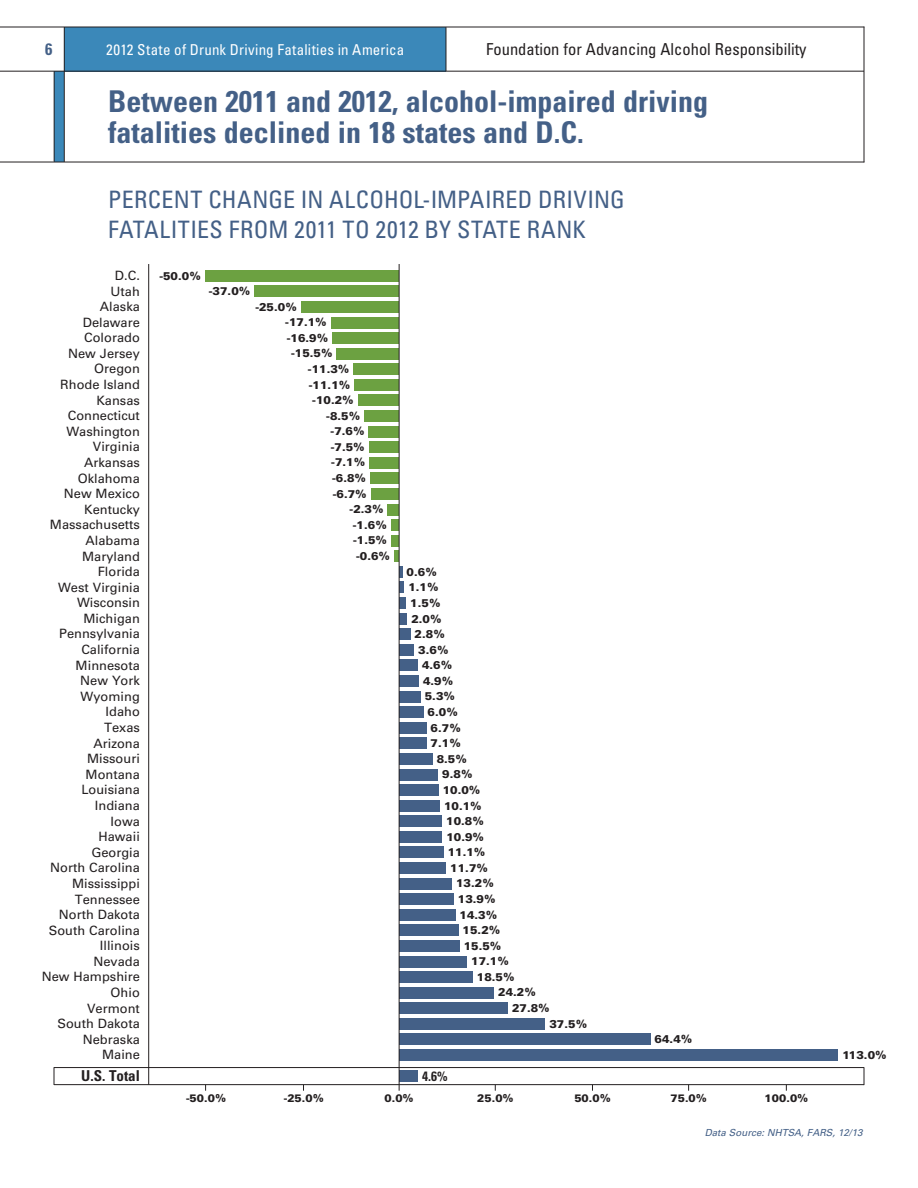
<style>
.page{position:relative;width:918px;height:1188px;background:#fff}
.page>*{position:absolute;margin:0;border:0;box-sizing:border-box;transform-origin:0 0}
.t1{font:700 condensed 30px/31.5px "Univers LT Std";color:#446087}
.t2{font:condensed 24px/30px "Univers LT Std";letter-spacing:.01em;color:#446087}
.t3{font:condensed 16.5px "Univers LT Std";color:#231f20}
.t4{font:700 condensed 16.5px "Univers LT Std";color:#446087}
.t5{font:condensed 15px "Univers LT Std";letter-spacing:.02em;color:#fff}
.t6{font:700 condensed 15px "Univers LT Std";color:#231f20}
.t7{font:700 condensed 13.5px "Univers LT Std";color:#231f20}
.t8{font:12.9px/15.6px "Univers LT Std";color:#231f20;text-align:right}
.t9{font:900 11.25px "Univers LT Std";color:#231f20}
.t10{font:900 10.95px "Univers LT Std";color:#231f20}
.t11{font:italic 9.75px "Univers LT Std";color:#446087}
</style>
<div class="page">
<div style="left:64px;top:27px;width:382px;height:44px;background:#3b88b9"></div>
<div style="left:54px;top:71px;width:10px;height:91px;background:#3b88b9"></div>
<hr style="left:864px;top:27px;width:1px;height:135px;background:#231f20">
<hr style="left:0;top:162px;width:864px;height:1px;background:#231f20">
<hr style="left:54px;top:71px;width:1px;height:91px;background:#231f20">
<hr style="left:0;top:27px;width:864px;height:1px;background:#231f20">
<hr style="left:64px;top:27px;width:1px;height:135px;background:#231f20">
<hr style="left:0;top:71px;width:864px;height:1px;background:#231f20">
<hr style="left:446px;top:27px;width:1px;height:44px;background:#231f20">
<hr style="left:148px;top:264px;width:1px;height:821px;background:#231f20">
<hr style="left:54px;top:1084px;width:810px;height:1px;background:#231f20">
<svg style="left:54px;top:1068px;width:1px;height:17px"></svg>
<svg style="left:864px;top:1067px;width:1px;height:18px"></svg>
<div style="left:399px;top:1070px;width:19px;height:12px;background:#446087"></div>
<div style="left:205px;top:270px;width:194px;height:12px;background:#6ca141"></div>
<div style="left:255px;top:286px;width:144px;height:11px;background:#6ca141"></div>
<div style="left:301px;top:301px;width:98px;height:12px;background:#6ca141"></div>
<div style="left:331px;top:317px;width:68px;height:11px;background:#6ca141"></div>
<div style="left:333px;top:332px;width:66px;height:12px;background:#6ca141"></div>
<div style="left:337px;top:348px;width:62px;height:12px;background:#6ca141"></div>
<div style="left:354px;top:364px;width:45px;height:11px;background:#6ca141"></div>
<div style="left:355px;top:379px;width:44px;height:12px;background:#6ca141"></div>
<div style="left:358px;top:395px;width:41px;height:11px;background:#6ca141"></div>
<div style="left:365px;top:410px;width:34px;height:12px;background:#6ca141"></div>
<div style="left:369px;top:426px;width:30px;height:11px;background:#6ca141"></div>
<div style="left:369px;top:441px;width:30px;height:12px;background:#6ca141"></div>
<div style="left:370px;top:457px;width:29px;height:12px;background:#6ca141"></div>
<div style="left:370px;top:473px;width:29px;height:11px;background:#6ca141"></div>
<div style="left:371px;top:488px;width:28px;height:12px;background:#6ca141"></div>
<div style="left:388px;top:504px;width:11px;height:11px;background:#6ca141"></div>
<div style="left:391px;top:519px;width:8px;height:12px;background:#6ca141"></div>
<div style="left:391px;top:535px;width:8px;height:12px;background:#6ca141"></div>
<div style="left:394px;top:551px;width:5px;height:11px;background:#6ca141"></div>
<svg style="left:400px;top:566px;width:2px;height:12px"></svg>
<div style="left:399px;top:582px;width:5px;height:11px;background:#446087"></div>
<div style="left:399px;top:597px;width:7px;height:12px;background:#446087"></div>
<div style="left:399px;top:613px;width:8px;height:11px;background:#446087"></div>
<div style="left:399px;top:628px;width:11px;height:12px;background:#446087"></div>
<div style="left:399px;top:644px;width:15px;height:12px;background:#446087"></div>
<div style="left:399px;top:675px;width:20px;height:12px;background:#446087"></div>
<div style="left:399px;top:753px;width:33px;height:12px;background:#446087"></div>
<div style="left:399px;top:660px;width:19px;height:11px;background:#446087"></div>
<div style="left:399px;top:691px;width:21px;height:11px;background:#446087"></div>
<div style="left:399px;top:706px;width:24px;height:12px;background:#446087"></div>
<div style="left:399px;top:722px;width:27px;height:12px;background:#446087"></div>
<div style="left:399px;top:738px;width:27px;height:11px;background:#446087"></div>
<div style="left:399px;top:769px;width:39px;height:11px;background:#446087"></div>
<div style="left:399px;top:784px;width:39px;height:12px;background:#446087"></div>
<div style="left:399px;top:815px;width:43px;height:12px;background:#446087"></div>
<div style="left:399px;top:800px;width:41px;height:11px;background:#446087"></div>
<div style="left:399px;top:831px;width:43px;height:12px;background:#446087"></div>
<div style="left:399px;top:847px;width:44px;height:11px;background:#446087"></div>
<div style="left:399px;top:862px;width:47px;height:12px;background:#446087"></div>
<div style="left:399px;top:878px;width:53px;height:11px;background:#446087"></div>
<div style="left:399px;top:893px;width:54px;height:12px;background:#446087"></div>
<div style="left:399px;top:909px;width:56px;height:12px;background:#446087"></div>
<div style="left:399px;top:925px;width:59px;height:11px;background:#446087"></div>
<div style="left:399px;top:940px;width:60px;height:12px;background:#446087"></div>
<div style="left:399px;top:971px;width:73px;height:12px;background:#446087"></div>
<div style="left:399px;top:987px;width:95px;height:11px;background:#446087"></div>
<div style="left:399px;top:1002px;width:109px;height:12px;background:#446087"></div>
<div style="left:399px;top:1018px;width:146px;height:12px;background:#446087"></div>
<div style="left:399px;top:1034px;width:251px;height:11px;background:#446087"></div>
<div style="left:399px;top:956px;width:68px;height:11px;background:#446087"></div>
<div style="left:399px;top:1049px;width:439px;height:12px;background:#446087"></div>
<hr style="left:399px;top:264px;width:1px;height:827px;background:#231f20">
<hr style="left:54px;top:1067px;width:810px;height:1px;background:#231f20">
<p class="t4" style="left:45px;top:39px;width:9px">6</p>
<p class="t5" style="left:106px;top:40px;width:300px">2012 State of Drunk Driving Fatalities in America</p>
<p class="t3" style="left:486px;top:39px;width:322px">Foundation for Advancing Alcohol Responsibility</p>
<h1 class="t1" style="left:108px;top:85px;width:601px">Between 2011 and 2012, alcohol-impaired driving fatalities declined in 18 states and D.C.</h1>
<h2 class="t2" style="left:108px;top:184px;width:518px">PERCENT CHANGE IN ALCOHOL-IMPAIRED DRIVING<br>FATALITIES FROM 2011 TO 2012 BY STATE RANK</h2>
<p class="t8" style="left:42px;top:268px;width:100px">D.C.<br>Utah<br>Alaska<br>Delaware<br>Colorado<br>New Jersey<br>Oregon<br>Rhode Island<br>Kansas<br>Connecticut<br>Washington<br>Virginia<br>Arkansas<br>Oklahoma<br>New Mexico<br>Kentucky<br>Massachusetts<br>Alabama<br>Maryland<br>Florida<br>West Virginia<br>Wisconsin<br>Michigan<br>Pennsylvania<br>California<br>Minnesota<br>New York<br>Wyoming<br>Idaho<br>Texas<br>Arizona<br>Missouri<br>Montana<br>Louisiana<br>Indiana<br>Iowa<br>Hawaii<br>Georgia<br>North Carolina<br>Mississippi<br>Tennessee<br>North Dakota<br>South Carolina<br>Illinois<br>Nevada<br>New Hampshire<br>Ohio<br>Vermont<br>South Dakota<br>Nebraska<br>Maine</p>
<p class="t6" style="left:81px;top:1067px;width:60px">U.S. Total</p>
<p class="t9" style="left:159px;top:268px;width:43px">-50.0%</p>
<p class="t9" style="left:209px;top:284px;width:43px">-37.0%</p>
<p class="t9" style="left:255px;top:300px;width:43px">-25.0%</p>
<p class="t9" style="left:285px;top:315px;width:43px">-17.1%</p>
<p class="t9" style="left:287px;top:331px;width:43px">-16.9%</p>
<p class="t9" style="left:291px;top:346px;width:43px">-15.5%</p>
<p class="t9" style="left:308px;top:362px;width:43px">-11.3%</p>
<p class="t9" style="left:309px;top:377px;width:43px">-11.1%</p>
<p class="t9" style="left:312px;top:393px;width:43px">-10.2%</p>
<p class="t9" style="left:326px;top:409px;width:35px">-8.5%</p>
<p class="t9" style="left:331px;top:424px;width:35px">-7.6%</p>
<p class="t9" style="left:331px;top:440px;width:35px">-7.5%</p>
<p class="t9" style="left:331px;top:455px;width:35px">-7.1%</p>
<p class="t9" style="left:332px;top:471px;width:35px">-6.8%</p>
<p class="t9" style="left:333px;top:487px;width:35px">-6.7%</p>
<p class="t9" style="left:350px;top:502px;width:35px">-2.3%</p>
<p class="t9" style="left:353px;top:518px;width:35px">-1.6%</p>
<p class="t9" style="left:353px;top:533px;width:35px">-1.5%</p>
<p class="t9" style="left:356px;top:549px;width:35px">-0.6%</p>
<p class="t9" style="left:407px;top:565px;width:32px">0.6%</p>
<p class="t9" style="left:408px;top:580px;width:32px">1.1%</p>
<p class="t9" style="left:410px;top:596px;width:32px">1.5%</p>
<p class="t9" style="left:411px;top:611px;width:32px">2.0%</p>
<p class="t9" style="left:415px;top:627px;width:32px">2.8%</p>
<p class="t9" style="left:418px;top:643px;width:32px">3.6%</p>
<p class="t9" style="left:422px;top:658px;width:32px">4.6%</p>
<p class="t9" style="left:423px;top:674px;width:32px">4.9%</p>
<p class="t9" style="left:425px;top:689px;width:32px">5.3%</p>
<p class="t9" style="left:428px;top:705px;width:32px">6.0%</p>
<p class="t9" style="left:431px;top:721px;width:32px">6.7%</p>
<p class="t9" style="left:431px;top:736px;width:32px">7.1%</p>
<p class="t9" style="left:437px;top:752px;width:32px">8.5%</p>
<p class="t9" style="left:442px;top:767px;width:32px">9.8%</p>
<p class="t9" style="left:443px;top:783px;width:39px">10.0%</p>
<p class="t9" style="left:444px;top:798px;width:39px">10.1%</p>
<p class="t9" style="left:446px;top:814px;width:39px">10.8%</p>
<p class="t9" style="left:446px;top:830px;width:39px">10.9%</p>
<p class="t9" style="left:448px;top:845px;width:39px">11.1%</p>
<p class="t9" style="left:450px;top:861px;width:39px">11.7%</p>
<p class="t9" style="left:456px;top:876px;width:39px">13.2%</p>
<p class="t9" style="left:458px;top:892px;width:39px">13.9%</p>
<p class="t9" style="left:460px;top:907px;width:39px">14.3%</p>
<p class="t9" style="left:463px;top:923px;width:39px">15.2%</p>
<p class="t9" style="left:464px;top:939px;width:39px">15.5%</p>
<p class="t9" style="left:471px;top:954px;width:39px">17.1%</p>
<p class="t9" style="left:477px;top:970px;width:39px">18.5%</p>
<p class="t9" style="left:498px;top:985px;width:39px">24.2%</p>
<p class="t9" style="left:512px;top:1001px;width:39px">27.8%</p>
<p class="t7" style="left:422px;top:1068px;width:27px">4.6%</p>
<p class="t9" style="left:549px;top:1017px;width:39px">37.5%</p>
<p class="t9" style="left:655px;top:1032px;width:39px">64.4%</p>
<p class="t10" style="left:186px;top:1091px;width:41px">-50.0%</p>
<p class="t10" style="left:284px;top:1091px;width:41px">-25.0%</p>
<p class="t10" style="left:384px;top:1091px;width:31px">0.0%</p>
<p class="t10" style="left:477px;top:1091px;width:38px">25.0%</p>
<p class="t10" style="left:574px;top:1091px;width:38px">50.0%</p>
<p class="t10" style="left:671px;top:1091px;width:38px">75.0%</p>
<p class="t10" style="left:765px;top:1091px;width:45px">100.0%</p>
<p class="t9" style="left:842px;top:1048px;width:46px">113.0%</p>
<p class="t11" style="left:705px;top:1127px;width:159px">Data Source: NHTSA, FARS, 12/13</p>
</div>
